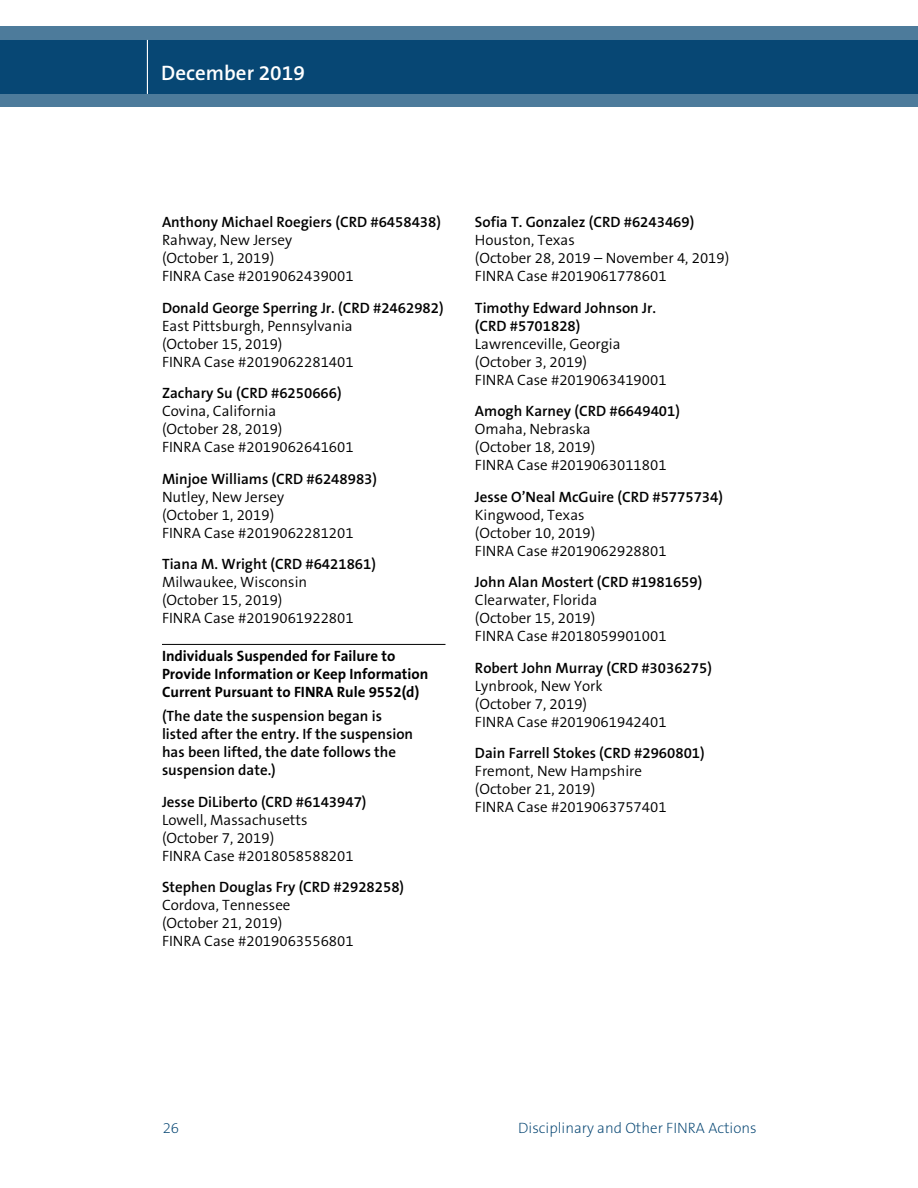
<style>
.page{position:relative;width:918px;height:1188px;background:#fff}
.page>*{position:absolute;margin:0;border:0;box-sizing:border-box;transform-origin:0 0}
.t1{font:600 21px "The Sans B6";color:#fff}
._2col_info{font:300 15px "The Sans B4";color:#000}
._2col_name{font:600 15px/18px "The Sans B6";color:#000}
._2col_head_sub{font:600 15px/18px "The Sans B6";color:#000}
._2col_head{font:700 15px/18px "The Sans B7";color:#000}
.t2{font:200 15px "The Sans B2";color:#004270}
</style>
<div class="page">
<svg style="left:0;top:26px;width:917px;height:81px;background:#1e5881"></svg>
<hr style="left:917px;top:26px;width:1px;height:81px;background:#004270">
<hr style="left:147px;top:40px;width:1px;height:54px;background:#fff">
<hr style="left:162px;top:644px;width:284px;height:1px;background:#000">
<h1 class="t1" style="left:161px;top:62px;width:145px">December 2019</h1>
<p class="_2col_name" style="left:162px;top:213px;width:280px">Anthony Michael Roegiers (CRD #6458438)</p>
<p class="_2col_info" style="left:162px;top:232px;width:132px">Rahway, New Jersey</p>
<p class="_2col_info" style="left:162px;top:250px;width:114px">(October 1, 2019)</p>
<p class="_2col_info" style="left:162px;top:268px;width:193px">FINRA Case #2019062439001</p>
<p class="_2col_name" style="left:162px;top:299px;width:283px">Donald George Sperring Jr. (CRD #2462982)</p>
<p class="_2col_info" style="left:162px;top:317px;width:192px">East Pittsburgh, Pennsylvania</p>
<p class="_2col_info" style="left:162px;top:335px;width:122px">(October 15, 2019)</p>
<p class="_2col_info" style="left:162px;top:353px;width:193px">FINRA Case #2019062281401</p>
<p class="_2col_name" style="left:162px;top:384px;width:181px">Zachary Su (CRD #6250666)</p>
<p class="_2col_info" style="left:162px;top:403px;width:116px">Covina, California</p>
<p class="_2col_info" style="left:162px;top:421px;width:122px">(October 28, 2019)</p>
<p class="_2col_info" style="left:162px;top:439px;width:193px">FINRA Case #2019062641601</p>
<p class="_2col_name" style="left:162px;top:470px;width:217px">Minjoe Williams (CRD #6248983)</p>
<p class="_2col_info" style="left:162px;top:488px;width:124px">Nutley, New Jersey</p>
<p class="_2col_info" style="left:162px;top:506px;width:114px">(October 1, 2019)</p>
<p class="_2col_info" style="left:162px;top:524px;width:193px">FINRA Case #2019062281201</p>
<p class="_2col_name" style="left:162px;top:555px;width:216px">Tiana M. Wright (CRD #6421861)</p>
<p class="_2col_info" style="left:162px;top:574px;width:147px">Milwaukee, Wisconsin</p>
<p class="_2col_info" style="left:162px;top:592px;width:122px">(October 15, 2019)</p>
<p class="_2col_info" style="left:162px;top:610px;width:193px">FINRA Case #2019061922801</p>
<p class="_2col_head" style="left:162px;top:648px;width:268px">Individuals Suspended for Failure to<br>Provide Information or Keep Information<br>Current Pursuant to FINRA Rule 9552(d)</p>
<p class="_2col_head_sub" style="left:162px;top:708px;width:253px">(The date the suspension began is listed after the entry. If the suspension has been lifted, the date follows the suspension date.)</p>
<p class="_2col_name" style="left:162px;top:793px;width:206px">Jesse DiLiberto (CRD #6143947)</p>
<p class="_2col_info" style="left:162px;top:812px;width:147px">Lowell, Massachusetts</p>
<p class="_2col_info" style="left:162px;top:830px;width:114px">(October 7, 2019)</p>
<p class="_2col_info" style="left:162px;top:848px;width:193px">FINRA Case #2018058588201</p>
<p class="_2col_name" style="left:162px;top:879px;width:244px">Stephen Douglas Fry (CRD #2928258)</p>
<p class="_2col_info" style="left:162px;top:897px;width:130px">Cordova, Tennessee</p>
<p class="_2col_info" style="left:162px;top:915px;width:122px">(October 21, 2019)</p>
<p class="_2col_info" style="left:162px;top:933px;width:193px">FINRA Case #2019063556801</p>
<p class="_2col_name" style="left:475px;top:213px;width:221px">Sofia T. Gonzalez (CRD #6243469)</p>
<p class="_2col_info" style="left:475px;top:232px;width:101px">Houston, Texas</p>
<p class="_2col_info" style="left:475px;top:250px;width:256px">(October 28, 2019 – November 4, 2019)</p>
<p class="_2col_info" style="left:475px;top:268px;width:193px">FINRA Case #2019061778601</p>
<p class="_2col_name" style="left:475px;top:299px;width:183px">Timothy Edward Johnson Jr. (CRD #5701828)</p>
<p class="_2col_info" style="left:475px;top:335px;width:147px">Lawrenceville, Georgia</p>
<p class="_2col_info" style="left:475px;top:353px;width:114px">(October 3, 2019)</p>
<p class="_2col_info" style="left:475px;top:371px;width:193px">FINRA Case #2019063419001</p>
<p class="_2col_name" style="left:475px;top:402px;width:207px">Amogh Karney (CRD #6649401)</p>
<p class="_2col_info" style="left:475px;top:421px;width:117px">Omaha, Nebraska</p>
<p class="_2col_info" style="left:475px;top:439px;width:122px">(October 18, 2019)</p>
<p class="_2col_info" style="left:475px;top:457px;width:193px">FINRA Case #2019063011801</p>
<p class="_2col_name" style="left:475px;top:488px;width:250px">Jesse O’Neal McGuire (CRD #5775734)</p>
<p class="_2col_info" style="left:475px;top:506px;width:111px">Kingwood, Texas</p>
<p class="_2col_info" style="left:475px;top:524px;width:122px">(October 10, 2019)</p>
<p class="_2col_info" style="left:475px;top:542px;width:193px">FINRA Case #2019062928801</p>
<p class="_2col_name" style="left:475px;top:573px;width:229px">John Alan Mostert (CRD #1981659)</p>
<p class="_2col_info" style="left:475px;top:592px;width:124px">Clearwater, Florida</p>
<p class="_2col_info" style="left:475px;top:610px;width:122px">(October 15, 2019)</p>
<p class="_2col_info" style="left:475px;top:628px;width:193px">FINRA Case #2018059901001</p>
<p class="_2col_name" style="left:475px;top:659px;width:239px">Robert John Murray (CRD #3036275)</p>
<p class="_2col_info" style="left:475px;top:677px;width:129px">Lynbrook, New York</p>
<p class="_2col_info" style="left:475px;top:695px;width:114px">(October 7, 2019)</p>
<p class="_2col_info" style="left:475px;top:713px;width:193px">FINRA Case #2019061942401</p>
<p class="_2col_name" style="left:475px;top:744px;width:231px">Dain Farrell Stokes (CRD #2960801)</p>
<p class="_2col_info" style="left:475px;top:763px;width:169px">Fremont, New Hampshire</p>
<p class="_2col_info" style="left:475px;top:781px;width:122px">(October 21, 2019)</p>
<p class="_2col_info" style="left:475px;top:799px;width:193px">FINRA Case #2019063757401</p>
<p class="t2" style="left:163px;top:1120px;width:18px">26</p>
<p class="t2" style="left:518px;top:1120px;width:240px">Disciplinary and Other FINRA Actions</p>
</div>
